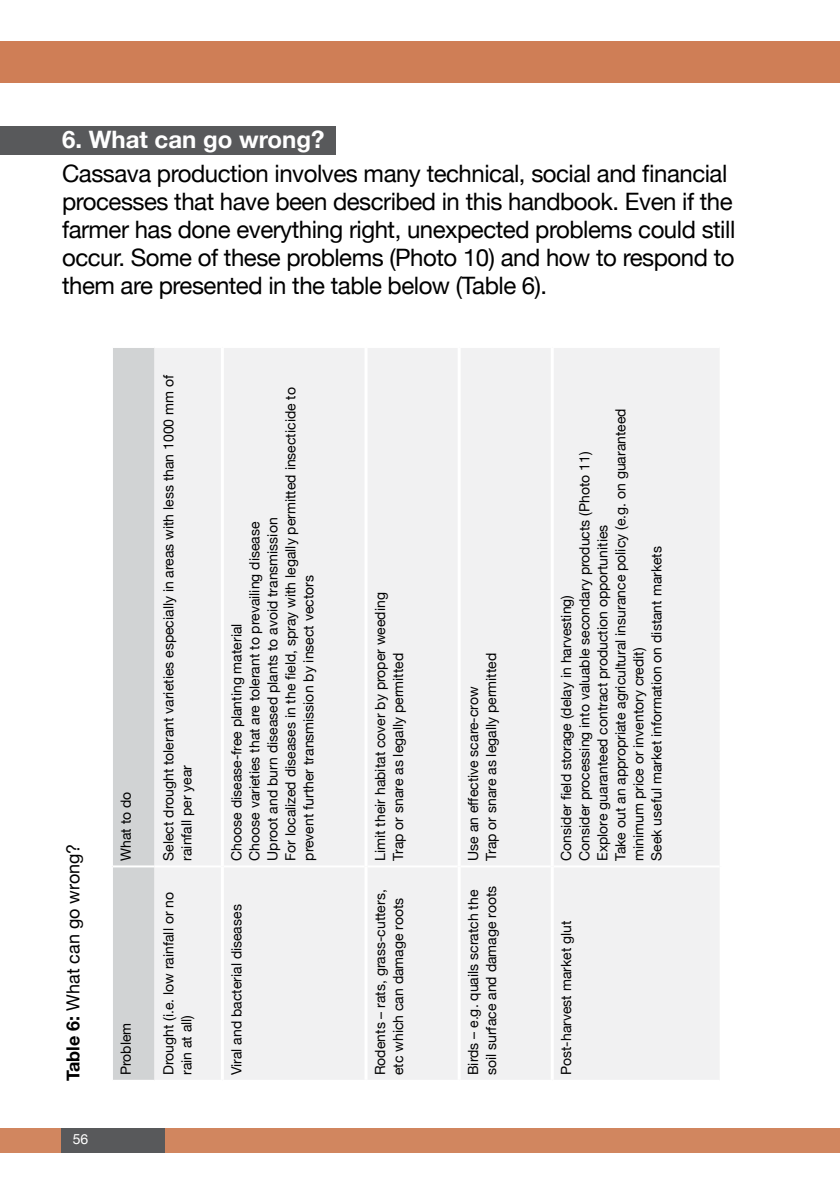
<style>
.page{position:relative;width:840px;height:1191px;background:#fff}
.page>*{position:absolute;margin:0;border:0;box-sizing:border-box;transform-origin:0 0}
.t1{font:24px/28px "Helvetica Neue";letter-spacing:-.02em;color:#000}
.t2{font:700 24px "Helvetica Neue";color:#fff}
.t3{font:18px "Helvetica Neue";color:#000}
.t4{font:14px/18px "Helvetica Neue";color:#000}
.t5{font:14px "Helvetica Neue";color:#fff}
.s1{font-weight:700}
</style>
<div class="page">
<div style="left:0;top:1128px;width:839px;height:24px;background:#d1865f"></div>
<div style="left:0;top:41px;width:839px;height:42px;background:#cf7e56"></div>
<div style="left:62px;top:1128px;width:103px;height:24px;background:#58595b"></div>
<div style="left:0;top:126px;width:335px;height:28px;background:#58595b"></div>
<div style="left:113px;top:348px;width:41px;height:731px;background:#d1d3d4"></div>
<div style="left:154px;top:348px;width:565px;height:731px;background:#f1f1f2"></div>
<hr style="left:113px;top:865px;width:41px;height:2px;background:#fff">
<hr style="left:154px;top:865px;width:67px;height:2px;background:#fff">
<hr style="left:224px;top:865px;width:140px;height:2px;background:#fff">
<hr style="left:367px;top:865px;width:90px;height:2px;background:#fff">
<hr style="left:460px;top:865px;width:90px;height:2px;background:#fff">
<hr style="left:553px;top:865px;width:166px;height:2px;background:#fff">
<hr style="left:221px;top:866px;width:3px;height:213px;background:#fff">
<hr style="left:221px;top:348px;width:3px;height:518px;background:#fff">
<hr style="left:364px;top:866px;width:3px;height:213px;background:#fff">
<hr style="left:364px;top:348px;width:3px;height:518px;background:#fff">
<hr style="left:457px;top:866px;width:3px;height:213px;background:#fff">
<hr style="left:457px;top:348px;width:3px;height:518px;background:#fff">
<hr style="left:550px;top:866px;width:3px;height:213px;background:#fff">
<hr style="left:550px;top:348px;width:3px;height:518px;background:#fff">
<h1 class="t2" style="left:62px;top:125px;width:264px">6. What can go wrong?</h1>
<p class="t1" style="left:62px;top:159px;width:674px">Cassava production involves many technical, social and financial processes that have been described in this handbook. Even if the farmer has done everything right, unexpected problems could still occur. Some of these problems (Photo 10) and how to respond to them are presented in the table below (Table 6).</p>
<p class="t3" style="left:62px;top:1081px;width:239px;rotate:-90deg"><span class="s1">Table 6:</span> What can go wrong?</p>
<p class="t5" style="left:73px;top:1130px;width:17px">56</p>
<p class="t4" style="left:117px;top:860px;width:71px;rotate:-90deg">What to do</p>
<p class="t4" style="left:117px;top:1075px;width:54px;rotate:-90deg">Problem</p>
<p class="t4" style="left:159px;top:860px;width:487px;rotate:-90deg">Select drought tolerant varieties especially in areas with less than 1000 mm of rainfall per year</p>
<p class="t4" style="left:159px;top:1075px;width:185px;rotate:-90deg">Drought (i.e. low rainfall or no rain at all)</p>
<p class="t4" style="left:227px;top:860px;width:475px;rotate:-90deg">Choose disease-free planting material<br>Choose varieties that are tolerant to prevailing disease<br>Uproot and burn diseased plants to avoid transmission<br>For localized diseases in the field, spray with legally permitted insecticide to prevent further transmission by insect vectors</p>
<p class="t4" style="left:227px;top:1075px;width:172px;rotate:-90deg">Viral and bacterial diseases</p>
<p class="t4" style="left:370px;top:860px;width:270px;rotate:-90deg">Limit their habitat cover by proper weeding<br>Trap or snare as legally permitted</p>
<p class="t4" style="left:370px;top:1075px;width:187px;rotate:-90deg">Rodents – rats, grass-cutters, etc which can damage roots</p>
<p class="t4" style="left:463px;top:860px;width:209px;rotate:-90deg">Use an effective scare-crow<br>Trap or snare as legally permitted</p>
<p class="t4" style="left:463px;top:1075px;width:191px;rotate:-90deg">Birds – e.g. quails scratch the soil surface and damage roots</p>
<p class="t4" style="left:557px;top:860px;width:454px;rotate:-90deg">Consider field storage (delay in harvesting)<br>Consider processing into valuable secondary products (Photo 11)<br>Explore guaranteed contract production opportunities<br>Take out an appropriate agricultural insurance policy (e.g. on guaranteed minimum price or inventory credit)<br>Seek useful market information on distant markets</p>
<p class="t4" style="left:557px;top:1075px;width:156px;rotate:-90deg">Post-harvest market glut</p>
</div>
